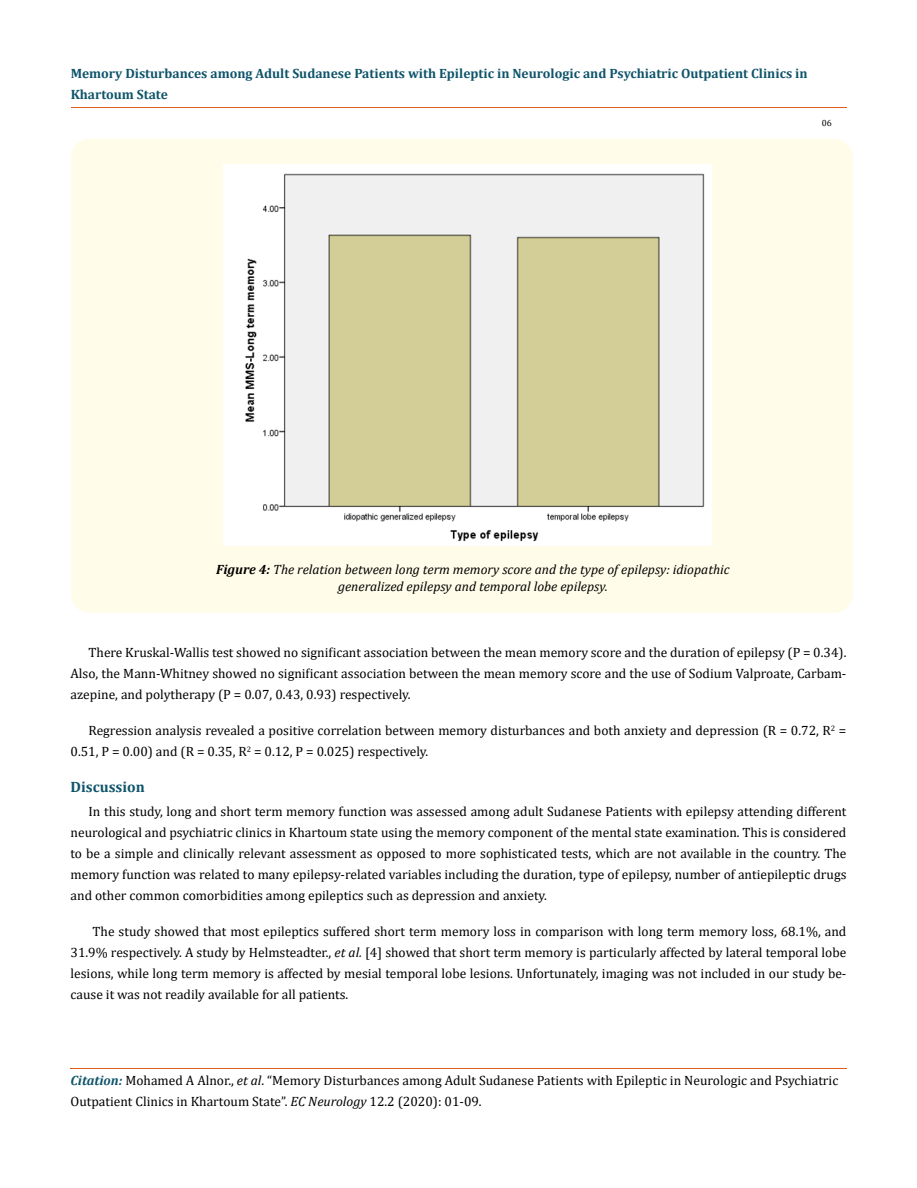
<style>
.page{position:relative;width:917px;height:1188px;background:#fff}
.page>*{position:absolute;margin:0;border:0;box-sizing:border-box;transform-origin:0 0}
.t1{font:700 15px "Cambria";color:#0e546a}
.t2{font:13.5px/21px "Cambria";color:#000;text-align:justify}
.t3{font:italic 13.5px/18px "Cambria";color:#000;text-align:center}
.t4{font:700 13.5px/21px "Cambria";color:#0e546a}
.t5{font:9px "Cambria";color:#000}
.s1{font-weight:700}
.s2{font-style:italic}
.s3{font-weight:700;font-style:italic;color:#0e546a}
</style>
<div class="page">
<hr style="left:71px;top:108px;width:775px;height:1px;background:#e05d1a">
<hr style="left:71px;top:1068px;width:775px;height:1px;background:#e05d1a">
<div style="left:71px;top:139px;width:781px;height:474px;background:#fffde9;border-radius:18px"></div>
<img style="left:223px;top:165px;width:488px;height:380px">
<p class="t4" style="left:71px;top:62px;width:738px">Memory Disturbances among Adult Sudanese Patients with Epileptic in Neurologic and Psychiatric Outpatient Clinics in<br>Khartoum State</p>
<p class="t5" style="left:821px;top:118px;width:11px">06</p>
<p class="t3" style="left:216px;top:559px;width:515px"><span class="s1">Figure 4:</span> The relation between long term memory score and the type of epilepsy: idiopathic generalized epilepsy and temporal lobe epilepsy.</p>
<p class="t2" style="left:71px;top:642px;width:777px;text-indent:18px">There Kruskal-Wallis test showed no significant association between the mean memory score and the duration of epilepsy (P = 0.34).<br>Also, the Mann-Whitney showed no significant association between the mean memory score and the use of Sodium Valproate, Carbam&shy;azepine, and polytherapy (P = 0.07, 0.43, 0.93) respectively.</p>
<p class="t2" style="left:71px;top:720px;width:777px;text-indent:18px">Regression analysis revealed a positive correlation between memory disturbances and both anxiety and depression (R = 0.72, R<sup>2</sup> =<br>0.51, P = 0.00) and (R = 0.35, R<sup>2</sup> = 0.12, P = 0.025) respectively.</p>
<p class="t1" style="left:70px;top:777px;width:76px">Discussion</p>
<p class="t2" style="left:71px;top:801px;width:777px;text-indent:18px">In this study, long and short term memory function was assessed among adult Sudanese Patients with epilepsy attending different neurological and psychiatric clinics in Khartoum state using the memory component of the mental state examination. This is considered to be a simple and clinically relevant assessment as opposed to more sophisticated tests, which are not available in the country. The memory function was related to many epilepsy-related variables including the duration, type of epilepsy, number of antiepileptic drugs and other common comorbidities among epileptics such as depression and anxiety.</p>
<p class="t2" style="left:71px;top:921px;width:777px;text-indent:22px">The study showed that most epileptics suffered short term memory loss in comparison with long term memory loss, 68.1%, and 31.9% respectively. A study by Helmsteadter., <span class="s2">et al.</span> [4] showed that short term memory is particularly affected by lateral temporal lobe lesions, while long term memory is affected by mesial temporal lobe lesions. Unfortunately, imaging was not included in our study be&shy;cause it was not readily available for all patients.</p>
<p class="t2" style="left:71px;top:1070px;width:769px"><span class="s3">Citation:</span> Mohamed A Alnor., <span class="s2">et al</span>. “Memory Disturbances among Adult Sudanese Patients with Epileptic in Neurologic and Psychiatric<br>Outpatient Clinics in Khartoum State”. <span class="s2">EC Neurology</span> 12.2 (2020): 01-09.</p>
</div>
